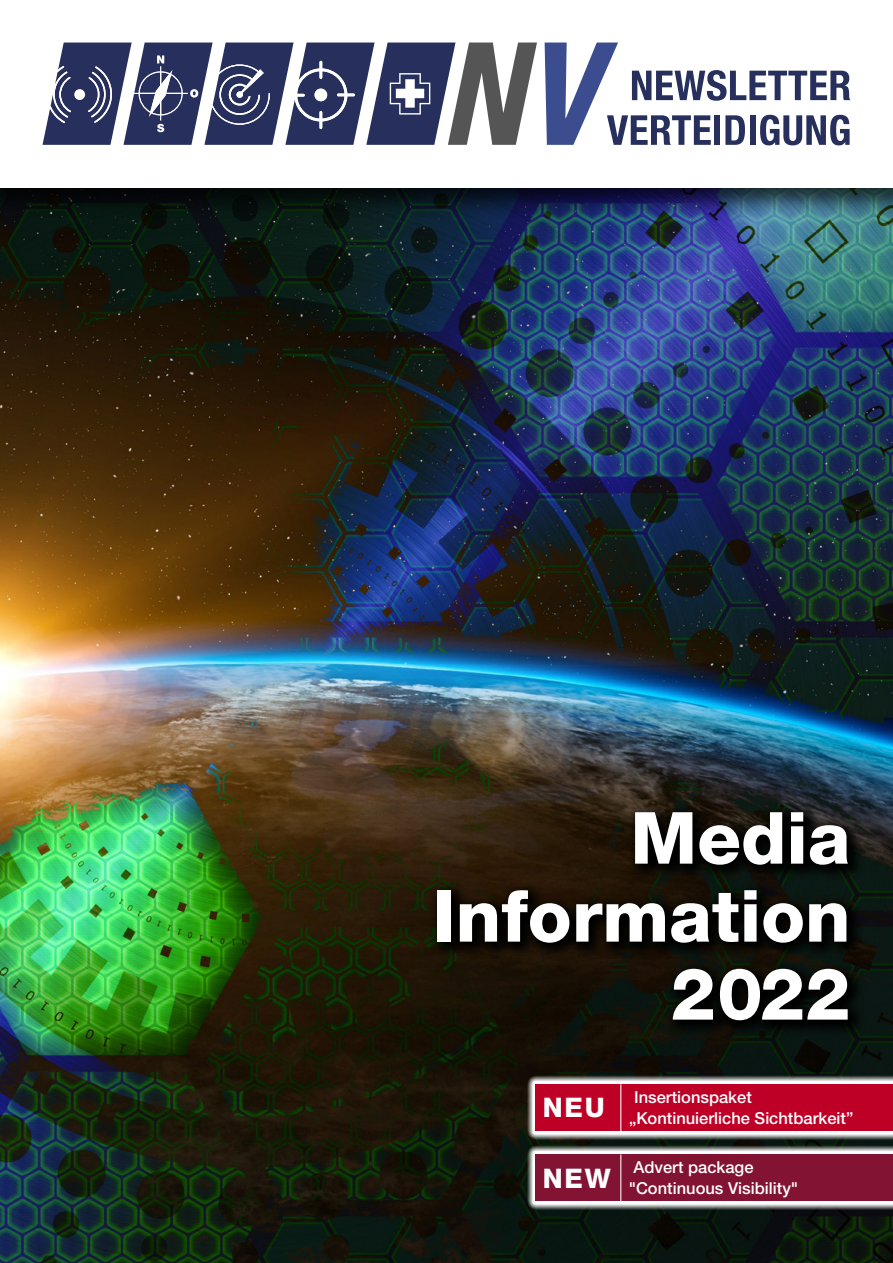
<style>
.page{position:relative;width:893px;height:1263px;background:#fff}
.page>*{position:absolute;margin:0;border:0;box-sizing:border-box;transform-origin:0 0}
.t1{font:800 72px/78px "Helvetica Neue LT Pro";color:#fff;text-align:right}
.t2{font:800 27px "Helvetica Neue LT Pro";letter-spacing:.07em;color:#fff}
.t3{font:500 16.5px/21px "Helvetica Neue LT Pro";color:#fff}
</style>
<div class="page">
<img style="left:0;top:219px;width:893px;height:1044px">
<div style="left:0;top:0;width:893px;height:219px;background:#000;opacity:.75"></div>
<div style="left:0;top:0;width:893px;height:187px;background:#fff"></div>
<svg style="left:545px;top:43px;width:305px;height:102px"></svg>
<svg style="left:43px;top:43px;width:494px;height:102px"></svg>
<div style="left:74px;top:89px;width:11px;height:11px;background:#fff;border-radius:50%"></div>
<svg style="left:429px;top:803px;width:437px;height:235px;background:#120e06"></svg>
<svg style="left:527px;top:1075px;width:366px;height:65px"></svg>
<div style="left:536px;top:1084px;width:357px;height:47px;background:#be0027"></div>
<hr style="left:620px;top:1084px;width:1px;height:47px;background:#fff">
<svg style="left:527px;top:1145px;width:366px;height:65px"></svg>
<div style="left:536px;top:1154px;width:357px;height:47px;background:#831332"></div>
<hr style="left:620px;top:1154px;width:1px;height:47px;background:#fff">
<h1 class="t1" style="left:433px;top:799px;width:419px">Media<br>Information<br>2022</h1>
<h2 class="t2" style="left:543px;top:1092px;width:64px">NEU</h2>
<p class="t3" style="left:629px;top:1086px;width:226px;text-indent:5px">Insertionspaket „Kontinuierliche Sichtbarkeit”</p>
<h2 class="t2" style="left:543px;top:1162px;width:70px">NEW</h2>
<p class="t3" style="left:629px;top:1156px;width:171px">Advert package "Continuous Visibility"</p>
</div>
